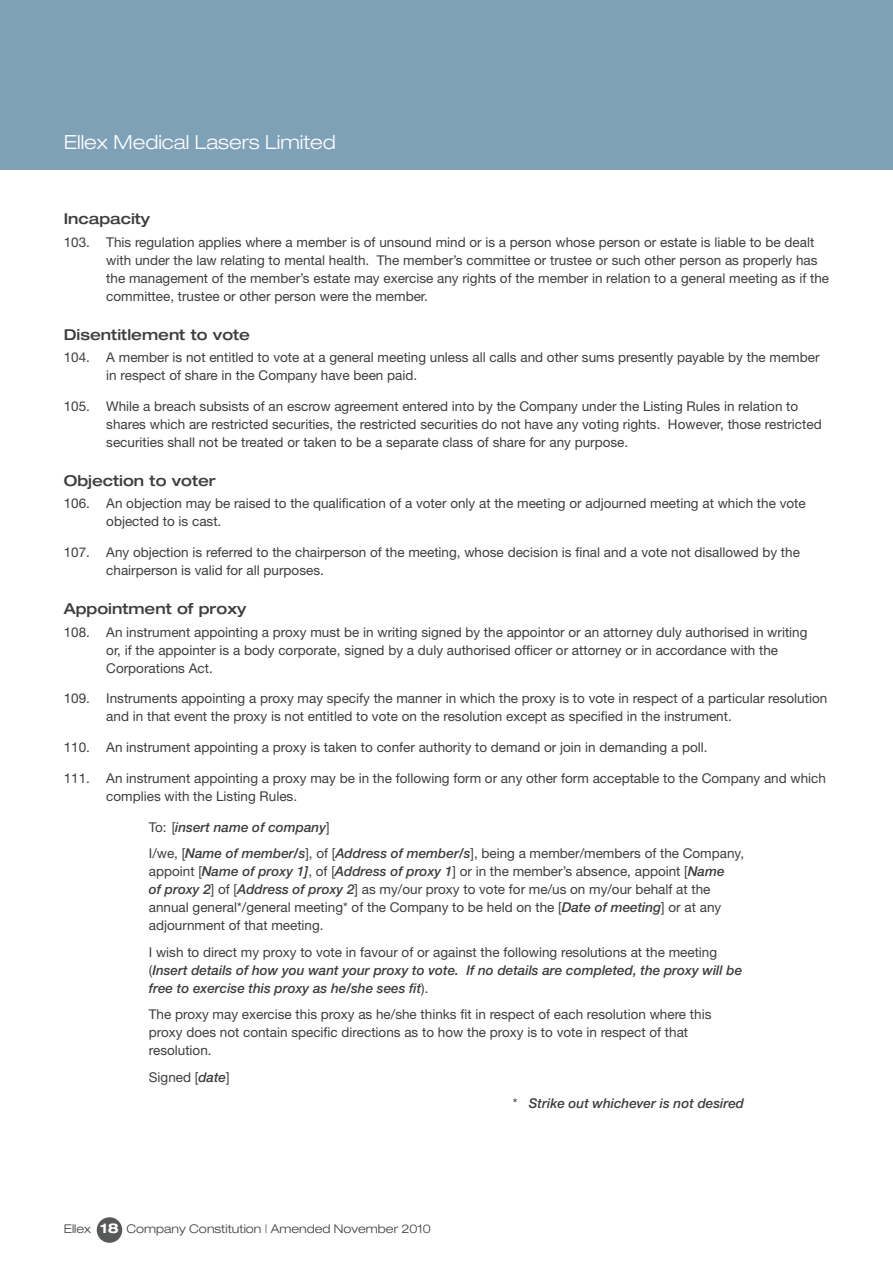
<style>
.page{position:relative;width:893px;height:1263px;background:#fff}
.page>*{position:absolute;margin:0;border:0;box-sizing:border-box;transform-origin:0 0}
.t1{font:300 expanded 19.5px "Helvetica Neue";color:#fff}
.t2{font:500 expanded 15px "Helvetica Neue";color:#3e3e3f}
.t3{font:13.5px/18px "Helvetica Neue";color:#3e3e3f}
.t4{font:italic 500 13.5px/18px "Helvetica Neue";color:#3e3e3f}
.t5{font:300 expanded 12px "Helvetica Neue";color:#3e3e3f}
.s1{font-weight:500;font-style:italic}
.s2{font-weight:400;font-style:normal}
.s3{font-weight:700;font-size:13.5px;color:#fff}
</style>
<div class="page">
<div style="left:0;top:0;width:893px;height:170px;background:#7ea1b7"></div>
<div style="left:97px;top:1217px;width:25px;height:26px;background:#57585a;border-radius:50%"></div>
<h1 class="t1" style="left:64px;top:130px;width:274px">Ellex Medical Lasers Limited</h1>
<p class="t2" style="left:64px;top:210px;width:88px">Incapacity</p>
<p class="t3" style="left:106px;top:233px;width:724px;text-indent:-43px">103. This regulation applies where a member is of unsound mind or is a person whose person or estate is liable to be dealt with under the law relating to mental health. The member’s committee or trustee or such other person as properly has the management of the member’s estate may exercise any rights of the member in relation to a general meeting as if the committee, trustee or other person were the member.</p>
<p class="t2" style="left:64px;top:325px;width:188px">Disentitlement to vote</p>
<p class="t3" style="left:106px;top:348px;width:715px;text-indent:-43px">104. A member is not entitled to vote at a general meeting unless all calls and other sums presently payable by the member in respect of share in the Company have been paid.</p>
<p class="t3" style="left:106px;top:397px;width:717px;text-indent:-43px">105. While a breach subsists of an escrow agreement entered into by the Company under the Listing Rules in relation to shares which are restricted securities, the restricted securities do not have any voting rights. However, those restricted securities shall not be treated or taken to be a separate class of share for any purpose.</p>
<p class="t2" style="left:64px;top:471px;width:154px">Objection to voter</p>
<p class="t3" style="left:106px;top:494px;width:701px;text-indent:-43px">106. An objection may be raised to the qualification of a voter only at the meeting or adjourned meeting at which the vote objected to is cast.</p>
<p class="t3" style="left:106px;top:543px;width:695px;text-indent:-43px">107. Any objection is referred to the chairperson of the meeting, whose decision is final and a vote not disallowed by the chairperson is valid for all purposes.</p>
<p class="t2" style="left:64px;top:600px;width:184px">Appointment of proxy</p>
<p class="t3" style="left:106px;top:623px;width:703px;text-indent:-43px">108. An instrument appointing a proxy must be in writing signed by the appointor or an attorney duly authorised in writing or, if the appointer is a body corporate, signed by a duly authorised officer or attorney or in accordance with the<br>Corporations Act.</p>
<p class="t3" style="left:106px;top:689px;width:722px;text-indent:-43px">109. Instruments appointing a proxy may specify the manner in which the proxy is to vote in respect of a particular resolution and in that event the proxy is not entitled to vote on the resolution except as specified in the instrument.</p>
<p class="t3" style="left:64px;top:738px;width:645px">110. An instrument appointing a proxy is taken to confer authority to demand or join in demanding a poll.</p>
<p class="t3" style="left:106px;top:769px;width:721px;text-indent:-43px">111. An instrument appointing a proxy may be in the following form or any other form acceptable to the Company and which complies with the Listing Rules.</p>
<p class="t3" style="left:149px;top:813px;width:597px;line-height:26.5px">To: [<span class="s1">insert name of company</span>]<br>I/we, [<span class="s1">Name of member/s</span>], of [<span class="s1">Address of member/s</span>], being a member/members of the Company,</p>
<p class="t3" style="left:149px;top:862px;width:577px">appoint [<span class="s1">Name of proxy 1]</span>, of [<span class="s1">Address of proxy 1</span>] or in the member’s absence, appoint [<span class="s1">Name of proxy 2</span>] of [<span class="s1">Address of proxy 2</span>] as my/our proxy to vote for me/us on my/our behalf at the annual general*/general meeting* of the Company to be held on the [<span class="s1">Date of meeting</span>] or at any adjournment of that meeting.</p>
<p class="t4" style="left:149px;top:943px;width:595px"><span class="s2">I wish to direct my proxy to vote in favour of or against the following resolutions at the meeting (</span>Insert details of how you want your proxy to vote. If no details are completed, the proxy will be free to exercise this proxy as he/she sees fit<span class="s2">).</span></p>
<p class="t3" style="left:149px;top:1005px;width:564px">The proxy may exercise this proxy as he/she thinks fit in respect of each resolution where this proxy does not contain specific directions as to how the proxy is to vote in respect of that resolution.</p>
<p class="t3" style="left:149px;top:1068px;width:82px">Signed [<span class="s1">date</span>]</p>
<p class="t4" style="left:513px;top:1094px;width:233px"><span class="s2">*</span> Strike out whichever is not desired</p>
<p class="t5" style="left:64px;top:1221px;width:369px">Ellex <span class="s3">18</span> Company Constitution | Amended November 2010</p>
</div>
